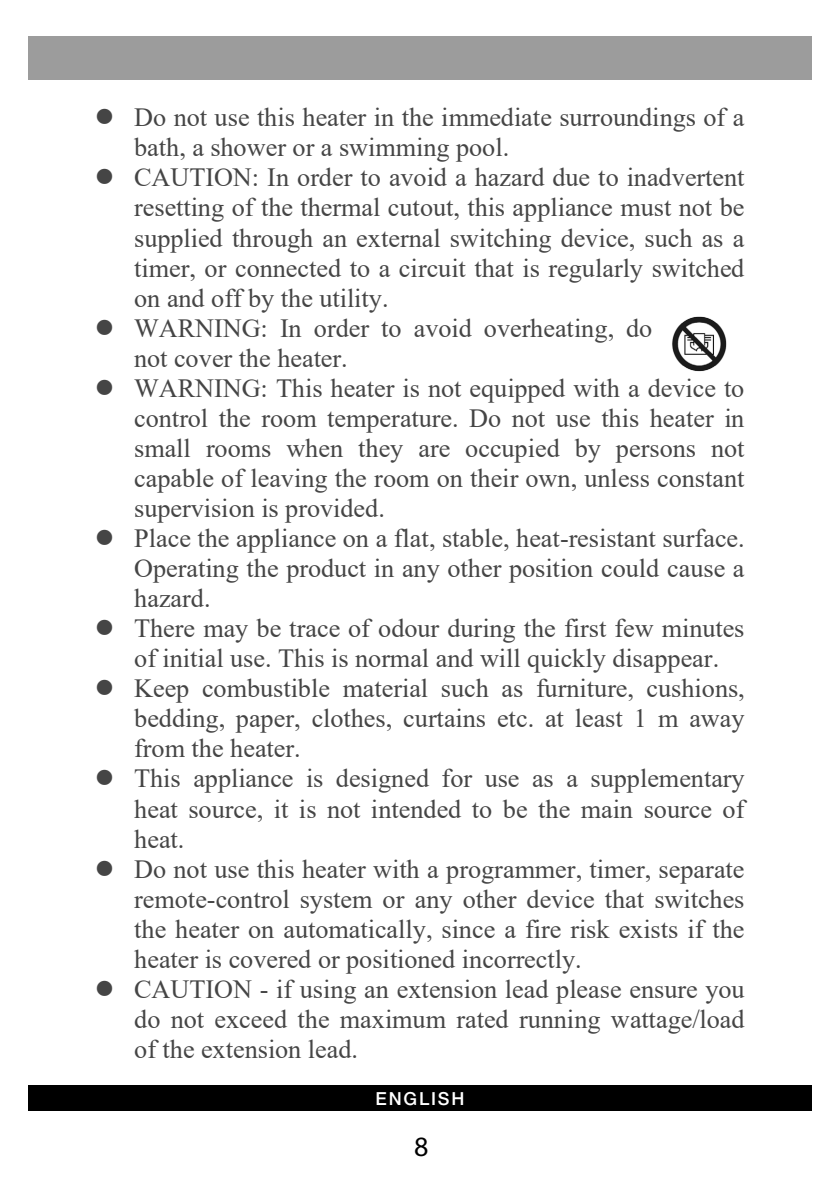
<style>
.page{position:relative;width:840px;height:1191px;background:#fff}
.page>*{position:absolute;margin:0;border:0;box-sizing:border-box;transform-origin:0 0}
.t1{font:28px "Myriad Pro";color:#000}
.t2{font:26.2px/30px "Times New Roman";color:#454545;text-align:justify}
.t3{font:500 18px "Helvetica Neue LT Pro";letter-spacing:.1em;color:#fff}
</style>
<div class="page">
<div style="left:28px;top:36px;width:783px;height:43px;background:#9c9c9c"></div>
<div style="left:28px;top:1085px;width:783px;height:25px;background:#000"></div>
<img style="left:672px;top:316px;width:55px;height:56px">
<p class="t2" style="left:134px;top:102px;width:611px;text-indent:-39px">● Do not use this heater in the immediate surroundings of a bath, a shower or a swimming pool.</p>
<p class="t2" style="left:134px;top:162px;width:611px;text-indent:-39px">● CAUTION: In order to avoid a hazard due to inadvertent resetting of the thermal cutout, this appliance must not be supplied through an external switching device, such as a timer, or connected to a circuit that is regularly switched on and off by the utility.</p>
<p class="t2" style="left:134px;top:312px;width:519px;text-indent:-39px">● WARNING: In order to avoid overheating, do not cover the heater.</p>
<p class="t2" style="left:134px;top:372px;width:611px;text-indent:-39px">● WARNING: This heater is not equipped with a device to control the room temperature. Do not use this heater in small rooms when they are occupied by persons not capable of leaving the room on their own, unless constant supervision is provided.</p>
<p class="t2" style="left:134px;top:522px;width:611px;text-indent:-39px">● Place the appliance on a flat, stable, heat-resistant surface.<br>Operating the product in any other position could cause a hazard.</p>
<p class="t2" style="left:95px;top:612px;width:650px;text-align:center">● There may be trace of odour during the first few minutes of initial use. This is normal and will quickly disappear.</p>
<p class="t2" style="left:134px;top:672px;width:611px;text-indent:-39px">● Keep combustible material such as furniture, cushions, bedding, paper, clothes, curtains etc. at least 1 m away from the heater.</p>
<p class="t2" style="left:134px;top:762px;width:611px;text-indent:-39px">● This appliance is designed for use as a supplementary heat source, it is not intended to be the main source of heat.</p>
<p class="t2" style="left:134px;top:853px;width:611px;text-indent:-39px">● Do not use this heater with a programmer, timer, separate remote-control system or any other device that switches the heater on automatically, since a fire risk exists if the heater is covered or positioned incorrectly.</p>
<p class="t2" style="left:134px;top:973px;width:611px;text-indent:-39px">● CAUTION - if using an extension lead please ensure you do not exceed the maximum rated running wattage/load of the extension lead.</p>
<p class="t3" style="left:375px;top:1087px;width:90px">ENGLISH</p>
<p class="t1" style="left:414px;top:1129px;width:16px">8</p>
</div>
